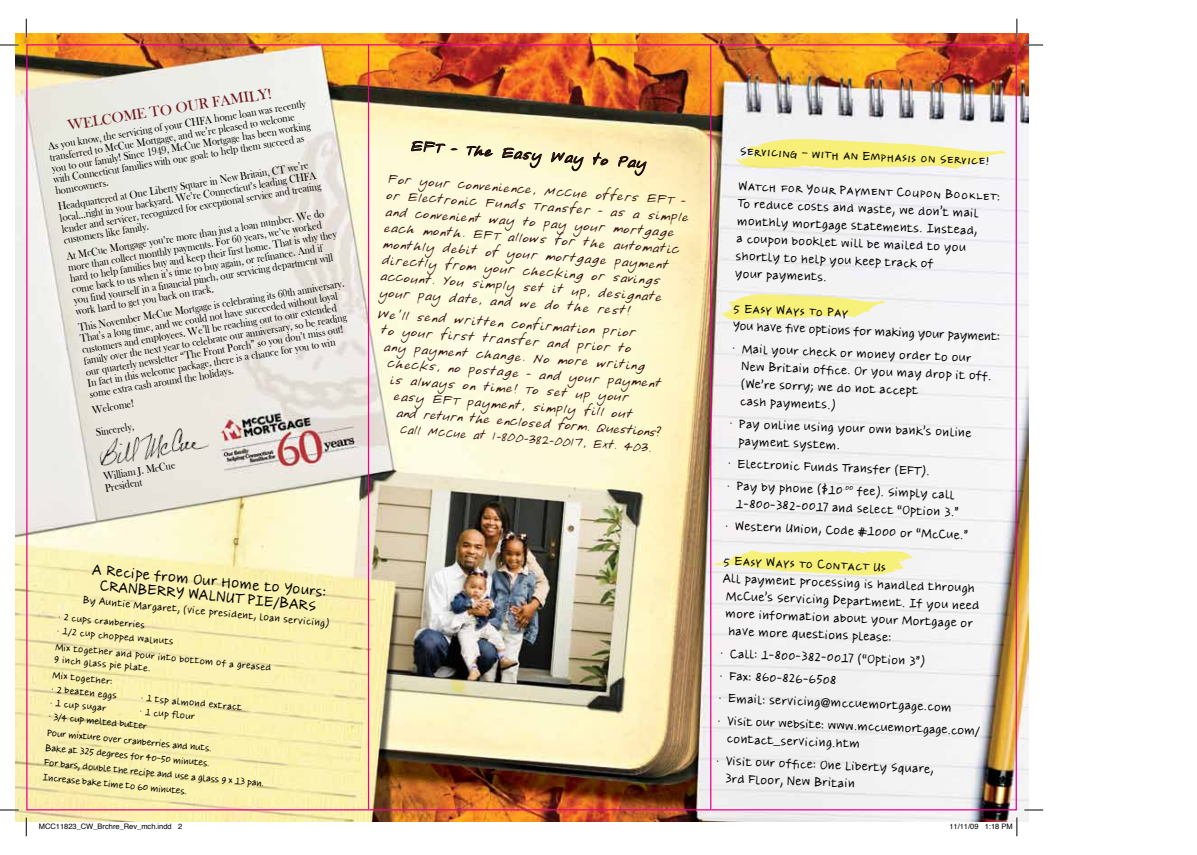
<style>
.page{position:relative;width:1197px;height:855px;background:#fff}
.page>*{position:absolute;margin:0;border:0;box-sizing:border-box;transform-origin:0 0}
.t1{font:16.25px/15px "Jens Hand";color:#000;text-align:center}
.t2{font:16.25px "Asa";color:#351211}
.t3{font:15px "Bask Old Face";color:#6e151a}
.t4{font:13.75px/17.4px "Jens Hand";color:#000}
.t5{font:13.75px/16.2px "Asa";color:#351211}
.t6{font:13.75px "Jens Hand Caps";color:#000}
.t7{font:13.75px "Asa";color:#351211;scale:.9 1}
.t8{font:11.25px/11.1px "Bask Old Face";color:#000;scale:.9 1}
.t9{font:11.25px "Jens Hand";color:#000}
.t10{font:10.62px/15.2px "Jens Hand";color:#000}
.t11{font:7.5px "Helvetica";color:#000}
.s1{font-family:"Helvetica Neue";font-weight:700}
</style>
<div class="page">
<img style="left:15px;top:34px;width:1013px;height:787px">
<img style="left:93px;top:418px;width:120px;height:52px">
<svg style="left:411px;top:141px;width:47px;height:21px"></svg>
<svg style="left:466px;top:145px;width:27px;height:12px"></svg>
<svg style="left:502px;top:136px;width:40px;height:32px"></svg>
<svg style="left:551px;top:140px;width:32px;height:31px"></svg>
<svg style="left:593px;top:152px;width:15px;height:29px"></svg>
<svg style="left:618px;top:145px;width:28px;height:31px"></svg>
<svg style="left:720px;top:294px;width:166px;height:27px"></svg>
<svg style="left:735px;top:139px;width:272px;height:30px"></svg>
<svg style="left:713px;top:550px;width:200px;height:25px"></svg>
<hr style="left:710px;top:44px;width:1px;height:765px;background:#ec008c">
<hr style="left:368px;top:44px;width:1px;height:765px;background:#ec008c">
<svg style="left:0;top:44px;width:19px;height:2px"></svg>
<svg style="left:1024px;top:44px;width:18px;height:2px"></svg>
<svg style="left:0;top:809px;width:19px;height:2px"></svg>
<svg style="left:1024px;top:809px;width:18px;height:2px"></svg>
<svg style="left:25px;top:19px;width:2px;height:19px"></svg>
<svg style="left:25px;top:818px;width:2px;height:18px"></svg>
<svg style="left:1015px;top:19px;width:2px;height:19px"></svg>
<svg style="left:39px;top:821px;width:133px;height:1px"></svg>
<svg style="left:984px;top:818px;width:33px;height:18px"></svg>
<h2 class="t3" style="left:66px;top:117px;width:208px;rotate:-9deg">WELCOME TO OUR FAMILY!</h2>
<p class="t8" style="left:47px;top:142px;width:293px;rotate:-10deg">As you know, the servicing of your CHFA home loan was recently transferred to McCue Mortgage, and we’re pleased to welcome you to our family! Since 1949, McCue Mortgage has been working with Connecticut families with one goal: to help them succeed as homeowners.</p>
<p class="t8" style="left:57px;top:203px;width:293px;rotate:-10deg">Headquartered at One Liberty Square in New Britain, CT we’re local…right in your backyard. We’re Connecticut’s leading CHFA lender and servicer, recognized for exceptional service and treating customers like family.</p>
<p class="t8" style="left:65px;top:252px;width:302px;rotate:-10deg">At McCue Mortgage you’re more than just a loan number. We do more than collect monthly payments. For 60 years, we’ve worked hard to help families buy and keep their first home. That is why they come back to us when it’s time to buy again, or refinance. And if you find yourself in a financial pinch, our servicing department will work hard to get you back on track.</p>
<p class="t8" style="left:77px;top:324px;width:301px;rotate:-10deg">This November McCue Mortgage is celebrating its 60th anniversary.<br>That’s a long time, and we could not have succeeded without loyal customers and employees. We’ll be reaching out to our extended family over the next year to celebrate our anniversary, so be reading our quarterly newsletter “The Front Porch” so you don’t miss out!<br>In fact in this welcome package, there is a chance for you to win some extra cash around the holidays.</p>
<p class="t8" style="left:90px;top:400px;width:48px;line-height:22.5px;rotate:-10deg">Welcome!<br>Sincerely,</p>
<p class="t8" style="left:102px;top:472px;width:83px;rotate:-10deg">William J. McCue<br>President</p>
<h1 class="t1" style="left:93px;top:561px;width:237px;rotate:6deg">A Recipe from Our Home to Yours:<br>CRANBERRY WALNUT PIE/BARS</h1>
<p class="t9" style="left:84px;top:594px;width:249px;rotate:5deg">By Auntie Margaret, (vice president, loan servicing)</p>
<p class="t10" style="left:59px;top:609px;width:89px;rotate:6deg">• 2 cups cranberries</p>
<p class="t10" style="left:58px;top:622px;width:218px;line-height:15.9px;rotate:6deg">• 1/2 cup chopped walnuts<br>Mix together and pour into bottom of a greased</p>
<p class="t10" style="left:55px;top:650px;width:99px;line-height:16.4px;rotate:6deg">9 inch glass pie plate.<br>Mix together:</p>
<p class="t10" style="left:52px;top:681px;width:67px;rotate:6deg">• 2 beaten eggs</p>
<p class="t10" style="left:142px;top:690px;width:103px;rotate:6deg">• 1 tsp almond extract</p>
<p class="t10" style="left:51px;top:695px;width:58px;rotate:6deg">• 1 cup sugar</p>
<p class="t10" style="left:140px;top:703px;width:57px;rotate:6deg">• 1 cup fl our</p>
<p class="t10" style="left:49px;top:708px;width:223px;rotate:6deg">• 3/4 cup melted butter<br>Pour mixture over cranberries and nuts.<br>Bake at 325 degrees for 40-50 minutes.<br>For bars, double the recipe and use a glass 9 x 13 pan.<br>Increase bake time to 60 minutes.</p>
<h1 class="t2" style="left:411px;top:135px;width:238px;rotate:4deg">EFT – The Easy Way to Pay</h1>
<p class="t6" style="left:740px;top:144px;width:251px;rotate:2deg">Servicing – with an Emphasis on Service!</p>
<p class="t6" style="left:738px;top:179px;width:264px;rotate:2deg">Watch for Your Payment Coupon Booklet:</p>
<p class="t4" style="left:737px;top:195px;width:243px;rotate:2deg">To reduce costs and waste, we don’t mail monthly mortgage statements. Instead, a coupon booklet will be mailed to you shortly to help you keep track of<br>your payments.</p>
<p class="t6" style="left:733px;top:301px;width:116px;rotate:2deg">5 Easy Ways to Pay</p>
<p class="t4" style="left:733px;top:318px;width:269px;rotate:2deg">You have fi ve options for making your payment:</p>
<p class="t4" style="left:742px;top:340px;width:252px;text-indent:-10px;rotate:2deg">• Mail your check or money order to our<br>New Britain offi ce. Or you may drop it off. (We’re sorry; we do not accept<br>cash payments.)</p>
<p class="t4" style="left:739px;top:415px;width:234px;text-indent:-10px;rotate:2deg">• Pay online using your own bank’s online payment system.</p>
<p class="t4" style="left:727px;top:455px;width:204px;rotate:2deg">• Electronic Funds Transfer (EFT).</p>
<p class="t4" style="left:736px;top:478px;width:224px;text-indent:-10px;rotate:2deg">• Pay by phone ($10<sup>.00</sup> fee). Simply call<br>1-800-382-0017 and select “Option 3.”</p>
<p class="t4" style="left:725px;top:517px;width:244px;rotate:2deg">• Western Union, Code #1000 or “McCue.”</p>
<p class="t6" style="left:724px;top:553px;width:164px;rotate:2deg">5 Easy Ways to Contact Us</p>
<p class="t4" style="left:723px;top:570px;width:259px;rotate:2deg">All payment processing is handled through McCue’s Servicing Department. If you need more information about your Mortgage or have more questions please:</p>
<p class="t4" style="left:720px;top:645px;width:207px;rotate:2deg">• Call: 1-800-382-0017 (“Option 3”)</p>
<p class="t4" style="left:719px;top:667px;width:119px;rotate:2deg">• Fax: 860-826-6508</p>
<p class="t4" style="left:718px;top:690px;width:235px;rotate:2deg">• Email: servicing<sub>@</sub>mccuemortgage.com</p>
<p class="t4" style="left:727px;top:713px;width:254px;text-indent:-10px;rotate:2deg">• Visit our website: www.mccuemortgage.com/ contact<span class="s1">_</span>servicing.htm</p>
<p class="t4" style="left:726px;top:753px;width:210px;text-indent:-10px;rotate:2deg">• Visit our offi ce: One Liberty Square,<br>3rd Floor, New Britain</p>
<p class="t5" style="left:387px;top:172px;width:305px;rotate:4deg">For your convenience, McCue offers EFT – or Electronic Funds Transfer – as a simple and convenient way to pay your mortgage each month. EFT allows for the automatic monthly debit of your mortgage payment directly from your checking or savings account. You simply set it up, designate your pay date, and we do the rest!</p>
<p class="t5" style="left:378px;top:307px;width:261px;rotate:4deg">We’ll send written confirmation prior</p>
<p class="t5" style="left:381px;top:323px;width:252px;rotate:4deg">to your first transfer and prior to</p>
<p class="t5" style="left:384px;top:340px;width:264px;rotate:4deg">any payment change. No more writing</p>
<p class="t5" style="left:387px;top:356px;width:276px;rotate:4deg">checks, no postage – and your payment</p>
<p class="t5" style="left:390px;top:373px;width:241px;rotate:4deg">is always on time! To set up your</p>
<p class="t5" style="left:394px;top:389px;width:241px;rotate:4deg">easy EFT payment, simply fill out</p>
<p class="t5" style="left:396px;top:406px;width:267px;rotate:4deg">and return the enclosed form. Questions?</p>
<p class="t7" style="left:400px;top:420px;width:281px;rotate:4deg">Call McCue at 1-800-382-0017, Ext. 403.</p>
<p class="t11" style="left:39px;top:820px;width:145px">MCC11823_CW_Brchre_Rev_mch.indd 2</p>
<p class="t11" style="left:949px;top:820px;width:65px">11/11/09 1:18 PM</p>
</div>
